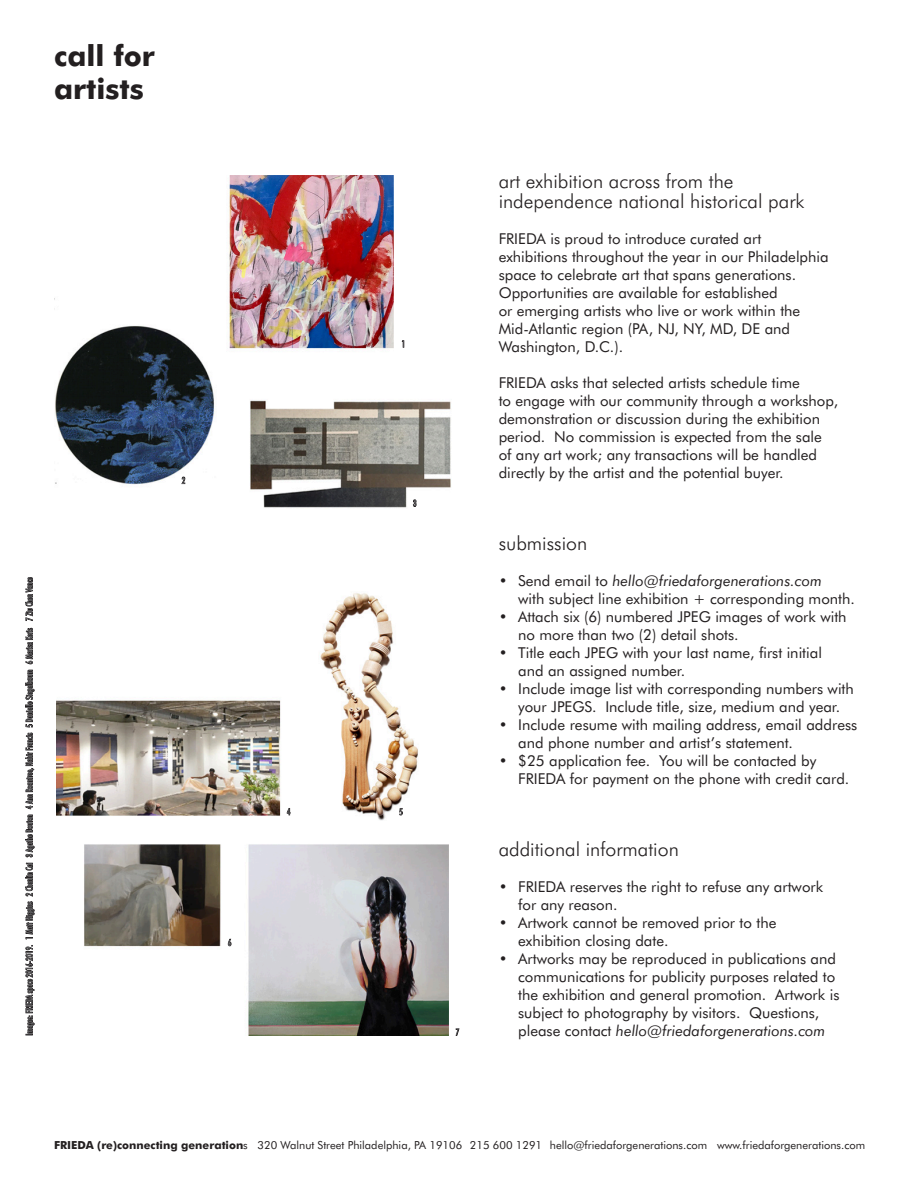
<style>
.page{position:relative;width:918px;height:1188px;background:#fff}
.page>*{position:absolute;margin:0;border:0;box-sizing:border-box;transform-origin:0 0}
.t1{font:700 28.95px "Futura BT";color:#231f20}
.t2{font:300 19.5px "Futura BT";color:#231f20}
.t3{font:15px/18px "Futura BT";color:#231f20}
.t4{font:italic 15px "Futura BT";color:#231f20}
.t5{font:11.1px "Futura BT";color:#231f20}
.t6{font:300 condensed 9px "Futura BT";letter-spacing:.005em;color:#808285}
.s1{font-style:normal}
.s2{font-style:italic}
.s3{font-weight:700}
</style>
<div class="page">
<img style="left:56px;top:593px;width:392px;height:442px">
<img style="left:54px;top:176px;width:397px;height:332px">
<svg style="left:25px;top:628px;width:10px;height:407px"></svg>
<svg style="left:25px;top:577px;width:8px;height:44px"></svg>
<svg style="left:402px;top:340px;width:3px;height:8px"></svg>
<svg style="left:413px;top:499px;width:4px;height:8px"></svg>
<svg style="left:287px;top:808px;width:4px;height:8px"></svg>
<svg style="left:228px;top:939px;width:4px;height:8px"></svg>
<svg style="left:399px;top:808px;width:4px;height:8px"></svg>
<svg style="left:455px;top:1028px;width:5px;height:8px"></svg>
<svg style="left:181px;top:476px;width:5px;height:8px"></svg>
<p class="t1" style="left:54px;top:38px;width:102px">call for</p>
<p class="t1" style="left:54px;top:71px;width:91px">artists</p>
<p class="t6" style="left:24px;top:1036px;width:460px;rotate:-90deg">Images: FRIEDA space 2016-2019. 1 Matt Higgins 2 Chenlin Cai 3 Agathe Bouton 4 Ann Roantree, Nahir Francis 5 Danielle Siegelbaum 6 Marisa Keris 7 Ziu Chen Vance</p>
<p class="t6" style="left:182px;top:475px;width:5px">2</p>
<p class="t6" style="left:228px;top:937px;width:5px">6</p>
<p class="t6" style="left:287px;top:806px;width:5px">4</p>
<p class="t6" style="left:402px;top:339px;width:5px">1</p>
<p class="t6" style="left:413px;top:498px;width:5px">3</p>
<p class="t6" style="left:399px;top:806px;width:5px">5</p>
<p class="t6" style="left:456px;top:1027px;width:5px">7</p>
<p class="t2" style="left:499px;top:169px;width:236px">art exhibition across from the</p>
<p class="t2" style="left:499px;top:189px;width:307px">independence national historical park</p>
<p class="t3" style="left:499px;top:229px;width:264px">FRIEDA is proud to introduce curated art</p>
<p class="t3" style="left:499px;top:247px;width:332px">exhibitions throughout the year in our Philadelphia</p>
<p class="t3" style="left:499px;top:265px;width:299px">space to celebrate art that spans generations.</p>
<p class="t3" style="left:499px;top:283px;width:281px">Opportunities are available for established</p>
<p class="t3" style="left:499px;top:301px;width:303px">or emerging artists who live or work within the</p>
<p class="t3" style="left:499px;top:319px;width:293px">Mid-Atlantic region (PA, NJ, NY, MD, DE and</p>
<p class="t3" style="left:499px;top:337px;width:126px">Washington, D.C.).</p>
<p class="t3" style="left:499px;top:373px;width:303px">FRIEDA asks that selected artists schedule time</p>
<p class="t3" style="left:499px;top:391px;width:341px">to engage with our community through a workshop,</p>
<p class="t3" style="left:499px;top:409px;width:323px">demonstration or discussion during the exhibition</p>
<p class="t3" style="left:499px;top:427px;width:325px">period. No commission is expected from the sale</p>
<p class="t3" style="left:499px;top:445px;width:320px">of any art work; any transactions will be handled</p>
<p class="t3" style="left:499px;top:463px;width:286px">directly by the artist and the potential buyer.</p>
<p class="t2" style="left:499px;top:531px;width:90px">submission</p>
<p class="t4" style="left:499px;top:571px;width:325px"><span class="s1">• Send email to</span> hello@friedaforgenerations.com</p>
<p class="t3" style="left:518px;top:589px;width:338px">with subject line exhibition + corresponding month.</p>
<p class="t3" style="left:499px;top:607px;width:349px">• Attach six (6) numbered JPEG images of work with</p>
<p class="t3" style="left:518px;top:625px;width:222px">no more than two (2) detail shots.</p>
<p class="t3" style="left:499px;top:643px;width:325px">• Title each JPEG with your last name, first initial</p>
<p class="t3" style="left:518px;top:661px;width:168px">and an assigned number.</p>
<p class="t3" style="left:499px;top:679px;width:357px;text-align:center">• Include image list with corresponding numbers with your JPEGS. Include title, size, medium and year.</p>
<p class="t3" style="left:518px;top:715px;width:341px;text-indent:-20px">• Include resume with mailing address, email address and phone number and artist’s statement.</p>
<p class="t3" style="left:499px;top:751px;width:319px">• $25 application fee. You will be contacted by</p>
<p class="t3" style="left:518px;top:769px;width:333px">FRIEDA for payment on the phone with credit card.</p>
<p class="t2" style="left:499px;top:837px;width:182px">additional information</p>
<p class="t3" style="left:499px;top:877px;width:326px">• FRIEDA reserves the right to refuse any artwork</p>
<p class="t3" style="left:518px;top:895px;width:101px">for any reason.</p>
<p class="t3" style="left:499px;top:913px;width:279px">• Artwork cannot be removed prior to the</p>
<p class="t3" style="left:518px;top:931px;width:152px">exhibition closing date.</p>
<p class="t3" style="left:499px;top:949px;width:339px;text-align:right">• Artworks may be reproduced in publications and communications for publicity purposes related to</p>
<p class="t3" style="left:518px;top:985px;width:323px">the exhibition and general promotion. Artwork is subject to photography by visitors. Questions, please contact <span class="s2">hello@friedaforgenerations.com</span></p>
<p class="t5" style="left:54px;top:1138px;width:813px"><span class="s3">FRIEDA (re)connecting generation</span>s 320 Walnut Street Philadelphia, PA 19106 215 600 1291 hello@friedaforgenerations.com www.friedaforgenerations.com</p>
</div>
